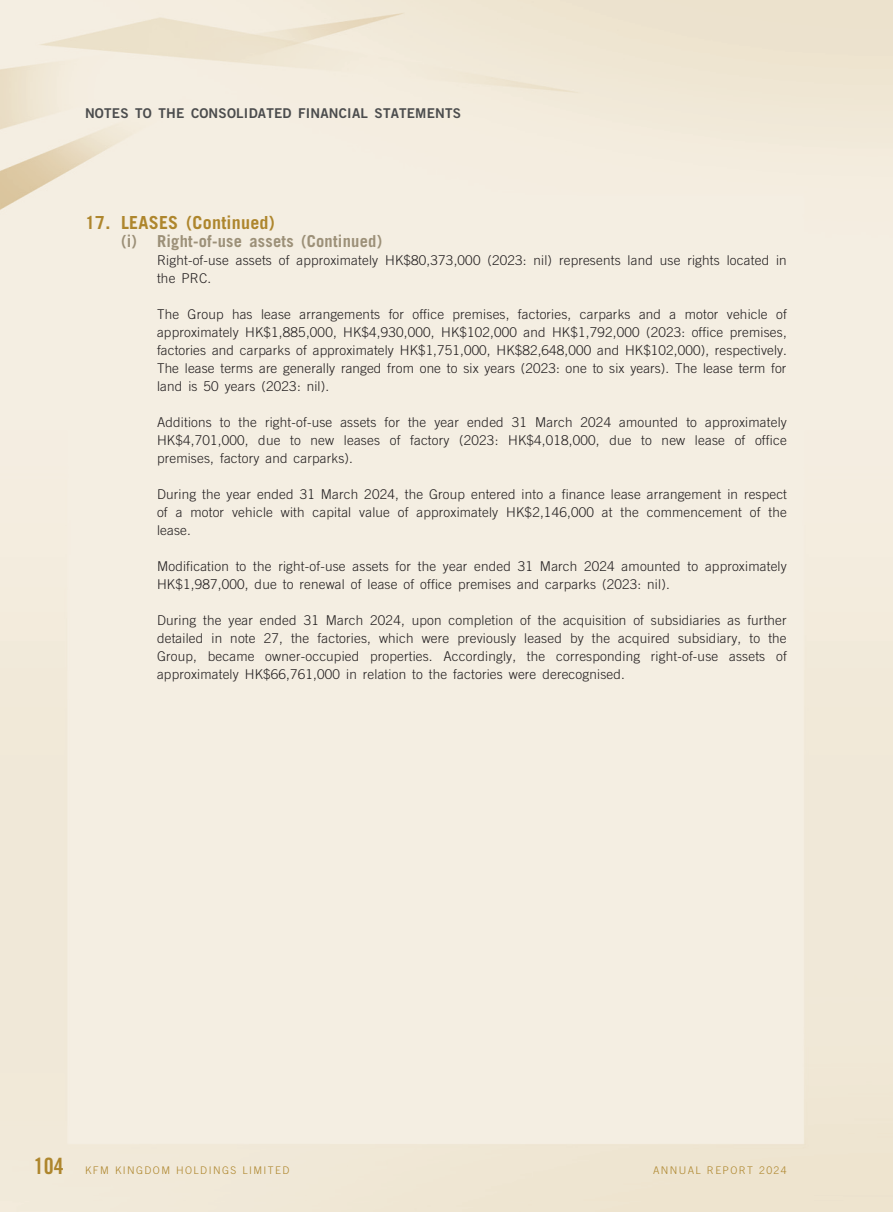
<style>
.page{position:relative;width:893px;height:1212px;background:#fff}
.page>*{position:absolute;margin:0;border:0;box-sizing:border-box;transform-origin:0 0}
.t1{font:22.5px "Trade Gothic LT Std Bd Cn 20";color:#ae862d}
._03_H1{font:700 18px "Trade Gothic LT Std";letter-spacing:.015em;color:#ae862d}
._04___H2{font:700 16.5px "Trade Gothic LT Std";letter-spacing:.015em;color:#9c9078}
._01_Body_Text{font:300 13.5px/18px "Trade Gothic LT Std";letter-spacing:.015em;color:#231f20;text-align:justify}
.t2{font:13.5px "Trade Gothic LT Std Bd 2";letter-spacing:.015em;color:#4b4c4d}
.t3{font:300 10.5px "Trade Gothic LT Std";letter-spacing:.135em;color:#ae862d}
</style>
<div class="page">
<p class="t2" style="left:85px;top:104px;width:378px">NOTES TO THE CONSOLIDATED FINANCIAL STATEMENTS</p>
<p class="_03_H1" style="left:85px;top:211px;width:191px">17. LEASES (Continued)</p>
<p class="_04___H2" style="left:121px;top:231px;width:263px">(i) Right-of-use assets (Continued)</p>
<p class="_01_Body_Text" style="left:157px;top:251px;width:631px">Right-of-use assets of approximately HK$80,373,000 (2023: nil) represents land use rights located in the PRC.</p>
<p class="_01_Body_Text" style="left:157px;top:305px;width:631px">The Group has lease arrangements for office premises, factories, carparks and a motor vehicle of approximately HK$1,885,000, HK$4,930,000, HK$102,000 and HK$1,792,000 (2023: office premises, factories and carparks of approximately HK$1,751,000, HK$82,648,000 and HK$102,000), respectively.<br>The lease terms are generally ranged from one to six years (2023: one to six years). The lease term for land is 50 years (2023: nil).</p>
<p class="_01_Body_Text" style="left:157px;top:413px;width:631px">Additions to the right-of-use assets for the year ended 31 March 2024 amounted to approximately HK$4,701,000, due to new leases of factory (2023: HK$4,018,000, due to new lease of office premises, factory and carparks).</p>
<p class="_01_Body_Text" style="left:157px;top:485px;width:631px">During the year ended 31 March 2024, the Group entered into a finance lease arrangement in respect of a motor vehicle with capital value of approximately HK$2,146,000 at the commencement of the lease.</p>
<p class="_01_Body_Text" style="left:157px;top:557px;width:631px">Modification to the right-of-use assets for the year ended 31 March 2024 amounted to approximately<br>HK$1,987,000, due to renewal of lease of office premises and carparks (2023: nil).</p>
<p class="_01_Body_Text" style="left:157px;top:611px;width:631px">During the year ended 31 March 2024, upon completion of the acquisition of subsidiaries as further detailed in note 27, the factories, which were previously leased by the acquired subsidiary, to the Group, became owner-occupied properties. Accordingly, the corresponding right-of-use assets of approximately HK$66,761,000 in relation to the factories were derecognised.</p>
<h1 class="t1" style="left:34px;top:1152px;width:31px">104</h1>
<p class="t3" style="left:85px;top:1164px;width:206px">KFM KINGDOM HOLDINGS LIMITED</p>
<p class="t3" style="left:653px;top:1164px;width:135px">ANNUAL REPORT 2024</p>
</div>
